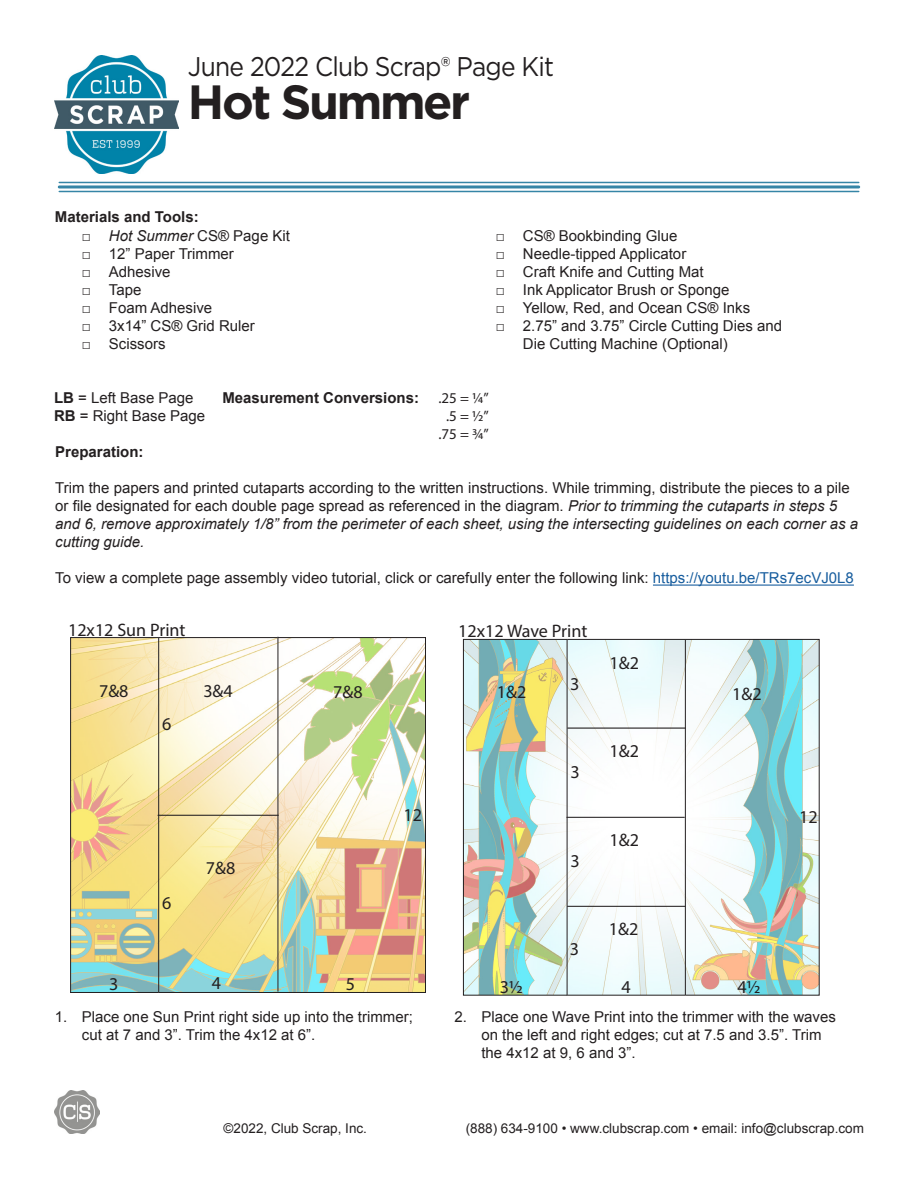
<style>
.page{position:relative;width:918px;height:1188px;background:#fff}
.page>*{position:absolute;margin:0;border:0;box-sizing:border-box;transform-origin:0 0}
.t1{font:700 48px "Gotham";letter-spacing:-.05em;color:#231f20}
.t2{font:27px "Gotham";letter-spacing:-.03em;color:#231f20;scale:.91 1}
.t3{font:18.15px "Myriad Pro";color:#231f20}
.t4{font:18px "Myriad Pro";color:#231f20}
.t5{font:15px/18px "Arial";color:#231f20}
.t6{font:700 15px "Arial";color:#231f20}
.t7{font:15px "Myriad Pro";color:#231f20}
.t8{font:13.5px "Arial";color:#231f20}
.s1{font-style:italic}
.s2{font-weight:700}
.s3{color:#175d9e}
</style>
<div class="page">
<img style="left:54px;top:1091px;width:46px;height:43px">
<hr style="left:59px;top:182px;width:800px;height:1px;background:#3585a6">
<hr style="left:59px;top:185px;width:800px;height:3px;background:#3585a6">
<hr style="left:59px;top:191px;width:800px;height:1px;background:#3585a6">
<hr style="left:653px;top:585px;width:201px;height:1px;background:#175d9e">
<img style="left:72px;top:639px;width:352px;height:352px">
<div style="left:70px;top:637px;width:356px;height:356px;border:1px solid #231f20"></div>
<hr style="left:158px;top:637px;width:1px;height:355px;background:#231f20">
<hr style="left:278px;top:637px;width:1px;height:355px;background:#231f20">
<hr style="left:158px;top:815px;width:121px;height:1px;background:#231f20">
<img style="left:465px;top:641px;width:353px;height:353px">
<div style="left:463px;top:639px;width:357px;height:357px;border:1px solid #231f20"></div>
<hr style="left:567px;top:640px;width:1px;height:355px;background:#231f20">
<hr style="left:685px;top:639px;width:1px;height:356px;background:#231f20">
<hr style="left:567px;top:728px;width:118px;height:1px;background:#231f20">
<hr style="left:567px;top:817px;width:118px;height:1px;background:#231f20">
<hr style="left:567px;top:906px;width:118px;height:1px;background:#231f20">
<img style="left:54px;top:56px;width:124px;height:118px">
<p class="t2" style="left:188px;top:49px;width:404px">June 2022 Club Scrap® Page Kit</p>
<p class="t1" style="left:188px;top:70px;width:284px">Hot Summer</p>
<p class="t6" style="left:55px;top:207px;width:145px">Materials and Tools:</p>
<p class="t5" style="left:82px;top:227px;width:210px">□ <span class="s1">Hot Summer</span> CS® Page Kit</p>
<p class="t5" style="left:82px;top:245px;width:154px">□ 12” Paper Trimmer</p>
<p class="t5" style="left:82px;top:263px;width:90px">□ Adhesive</p>
<p class="t5" style="left:82px;top:281px;width:61px">□ Tape</p>
<p class="t5" style="left:82px;top:299px;width:132px">□ Foam Adhesive</p>
<p class="t5" style="left:82px;top:317px;width:175px">□ 3x14” CS® Grid Ruler</p>
<p class="t5" style="left:82px;top:335px;width:85px">□ Scissors</p>
<p class="t5" style="left:54px;top:389px;width:141px"><span class="s2">LB</span> = Left Base Page</p>
<p class="t5" style="left:54px;top:407px;width:153px"><span class="s2">RB</span> = Right Base Page</p>
<p class="t6" style="left:222px;top:388px;width:198px">Measurement Conversions:</p>
<p class="t5" style="left:496px;top:227px;width:183px">□ CS® Bookbinding Glue</p>
<p class="t5" style="left:496px;top:245px;width:192px">□ Needle-tipped Applicator</p>
<p class="t5" style="left:496px;top:263px;width:209px">□ Craft Knife and Cutting Mat</p>
<p class="t5" style="left:496px;top:281px;width:235px">□ Ink Applicator Brush or Sponge</p>
<p class="t5" style="left:496px;top:299px;width:256px">□ Yellow, Red, and Ocean CS® Inks</p>
<p class="t5" style="left:523px;top:317px;width:261px;text-indent:-27px">□ 2.75” and 3.75” Circle Cutting Dies and<br>Die Cutting Machine (Optional)</p>
<p class="t7" style="left:438px;top:389px;width:52px">.25 = ¼”</p>
<p class="t7" style="left:446px;top:407px;width:44px">.5 = ½”</p>
<p class="t7" style="left:438px;top:425px;width:52px">.75 = ¾”</p>
<p class="t6" style="left:55px;top:442px;width:90px">Preparation:</p>
<p class="t5" style="left:55px;top:479px;width:804px">Trim the papers and printed cutaparts according to the written instructions. While trimming, distribute the pieces to a pile or file designated for each double page spread as referenced in the diagram. <span class="s1">Prior to trimming the cutaparts in steps 5 and 6, remove approximately 1/8” from the perimeter of each sheet, using the intersecting guidelines on each corner as a cutting guide.</span></p>
<p class="t5" style="left:55px;top:569px;width:800px">To view a complete page assembly video tutorial, click or carefully enter the following link: <span class="s3">https://youtu.be/TRs7ecVJ0L8</span></p>
<p class="t4" style="left:68px;top:618px;width:119px">12x12 Sun Print</p>
<p class="t4" style="left:99px;top:679px;width:31px">7&amp;8</p>
<p class="t4" style="left:203px;top:680px;width:31px">3&amp;4</p>
<p class="t4" style="left:333px;top:681px;width:31px">7&amp;8</p>
<p class="t4" style="left:162px;top:713px;width:11px">6</p>
<p class="t4" style="left:109px;top:972px;width:11px">3</p>
<p class="t4" style="left:162px;top:892px;width:11px">6</p>
<p class="t4" style="left:206px;top:857px;width:31px">7&amp;8</p>
<p class="t4" style="left:212px;top:972px;width:11px">4</p>
<p class="t4" style="left:346px;top:972px;width:11px">5</p>
<p class="t4" style="left:404px;top:804px;width:20px">12</p>
<p class="t3" style="left:458px;top:620px;width:131px">12x12 Wave Print</p>
<p class="t3" style="left:610px;top:652px;width:31px">1&amp;2</p>
<p class="t3" style="left:570px;top:673px;width:11px">3</p>
<p class="t3" style="left:497px;top:681px;width:31px">1&amp;2</p>
<p class="t3" style="left:732px;top:682px;width:31px">1&amp;2</p>
<p class="t3" style="left:570px;top:761px;width:11px">3</p>
<p class="t3" style="left:570px;top:850px;width:11px">3</p>
<p class="t3" style="left:570px;top:938px;width:11px">3</p>
<p class="t3" style="left:610px;top:740px;width:31px">1&amp;2</p>
<p class="t3" style="left:610px;top:828px;width:31px">1&amp;2</p>
<p class="t3" style="left:609px;top:918px;width:31px">1&amp;2</p>
<p class="t3" style="left:500px;top:976px;width:25px">3½</p>
<p class="t3" style="left:621px;top:976px;width:11px">4</p>
<p class="t3" style="left:738px;top:976px;width:25px">4½</p>
<p class="t3" style="left:799px;top:806px;width:20px">12</p>
<p class="t5" style="left:82px;top:1008px;width:332px;text-indent:-27px">1. Place one Sun Print right side up into the trimmer; cut at 7 and 3”. Trim the 4x12 at 6”.</p>
<p class="t5" style="left:481px;top:1008px;width:356px;text-indent:-27px">2. Place one Wave Print into the trimmer with the waves on the left and right edges; cut at 7.5 and 3.5”. Trim the 4x12 at 9, 6 and 3”.</p>
<p class="t8" style="left:224px;top:1120px;width:145px">©2022, Club Scrap, Inc.</p>
<p class="t8" style="left:466px;top:1120px;width:400px">(888) 634-9100 • www.clubscrap.com • email: info@clubscrap.com</p>
</div>
